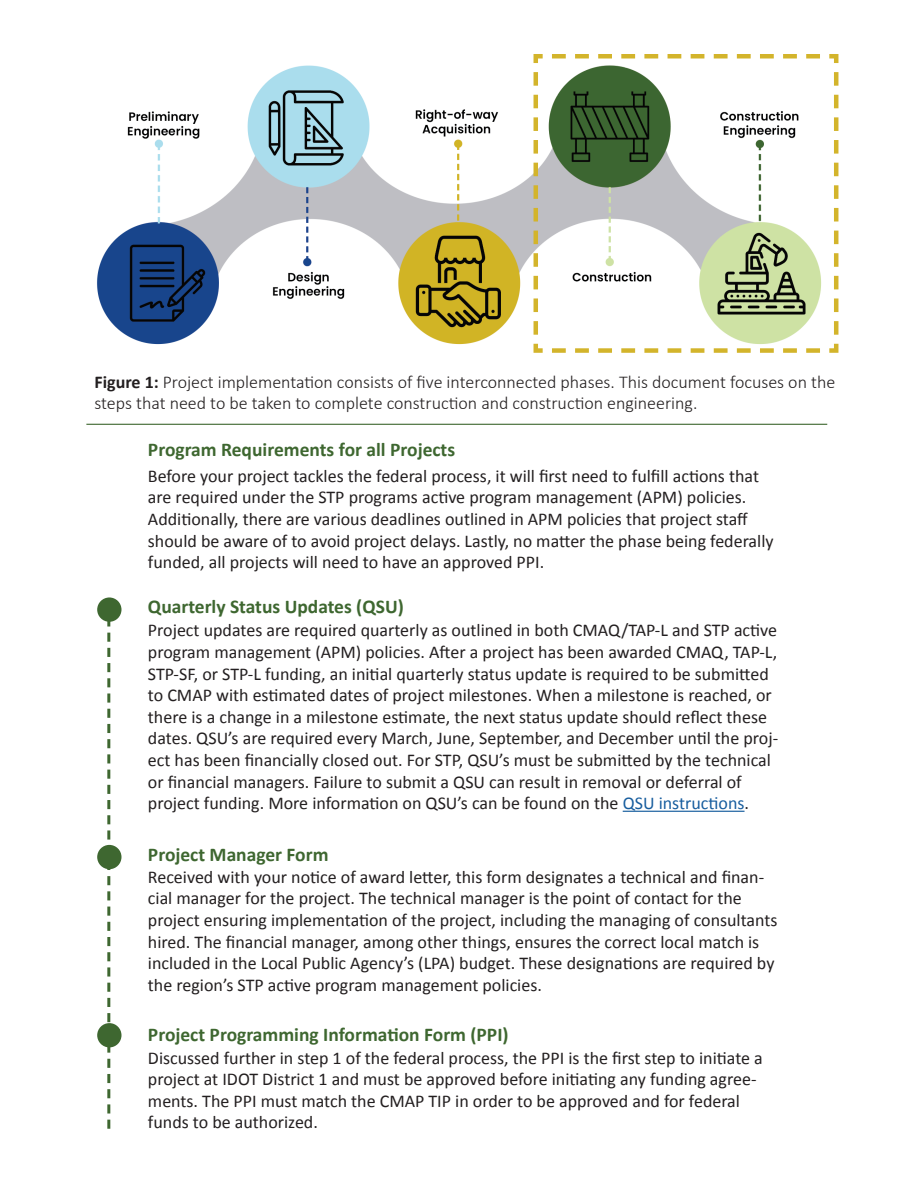
<style>
.page{position:relative;width:918px;height:1188px;background:#fff}
.page>*{position:absolute;margin:0;border:0;box-sizing:border-box;transform-origin:0 0}
.t1{font:700 19.5px "Calibri";color:#3e6730}
.t2{font:18px/21.6px "Calibri";color:#231f20}
.t3{font:300 18px/21.6px "Calibri";color:#231f20}
.s1{font-weight:700}
.s2{color:#175d9e}
</style>
<div class="page">
<img style="left:97px;top:65px;width:434px;height:280px">
<svg style="left:531px;top:54px;width:308px;height:299px"></svg>
<hr style="left:86px;top:424px;width:741px;height:1px;background:#3e6730">
<svg style="left:107px;top:622px;width:3px;height:507px"></svg>
<div style="left:97px;top:597px;width:25px;height:25px;background:#3e6730;border-radius:50%"></div>
<hr style="left:623px;top:811px;width:122px;height:1px;background:#175d9e">
<div style="left:97px;top:845px;width:25px;height:24px;background:#3e6730;border-radius:50%"></div>
<div style="left:97px;top:1023px;width:25px;height:24px;background:#3e6730;border-radius:50%"></div>
<p class="t3" style="left:94px;top:371px;width:742px"><span class="s1">Figure 1:</span> Project implementation consists of five interconnected phases. This document focuses on the steps that need to be taken to complete construction and construction engineering.</p>
<p class="t1" style="left:148px;top:436px;width:309px">Program Requirements for all Projects</p>
<p class="t2" style="left:148px;top:465px;width:627px">Before your project tackles the federal process, it will first need to fulfill actions that are required under the STP programs active program management (APM) policies.<br>Additionally, there are various deadlines outlined in APM policies that project staff should be aware of to avoid project delays. Lastly, no matter the phase being federally funded, all projects will need to have an approved PPI.</p>
<p class="t1" style="left:148px;top:592px;width:257px">Quarterly Status Updates (QSU)</p>
<p class="t2" style="left:148px;top:619px;width:632px">Project updates are required quarterly as outlined in both CMAQ/TAP-L and STP active program management (APM) policies. After a project has been awarded CMAQ, TAP-L, STP-SF, or STP-L funding, an initial quarterly status update is required to be submitted to CMAP with estimated dates of project milestones. When a milestone is reached, or there is a change in a milestone estimate, the next status update should reflect these dates. QSU’s are required every March, June, September, and December until the proj&shy;ect has been financially closed out. For STP, QSU’s must be submitted by the technical or financial managers. Failure to submit a QSU can result in removal or deferral of project funding. More information on QSU’s can be found on the <span class="s2">QSU instructions</span>.</p>
<p class="t1" style="left:148px;top:840px;width:182px">Project Manager Form</p>
<p class="t2" style="left:148px;top:866px;width:631px">Received with your notice of award letter, this form designates a technical and finan&shy;cial manager for the project. The technical manager is the point of contact for the project ensuring implementation of the project, including the managing of consultants hired. The financial manager, among other things, ensures the correct local match is included in the Local Public Agency’s (LPA) budget. These designations are required by the region’s STP active program management policies.</p>
<p class="t1" style="left:148px;top:1021px;width:362px">Project Programming Information Form (PPI)</p>
<p class="t2" style="left:148px;top:1046px;width:616px">Discussed further in step 1 of the federal process, the PPI is the first step to initiate a project at IDOT District 1 and must be approved before initiating any funding agree&shy;ments. The PPI must match the CMAP TIP in order to be approved and for federal funds to be authorized.</p>
</div>
